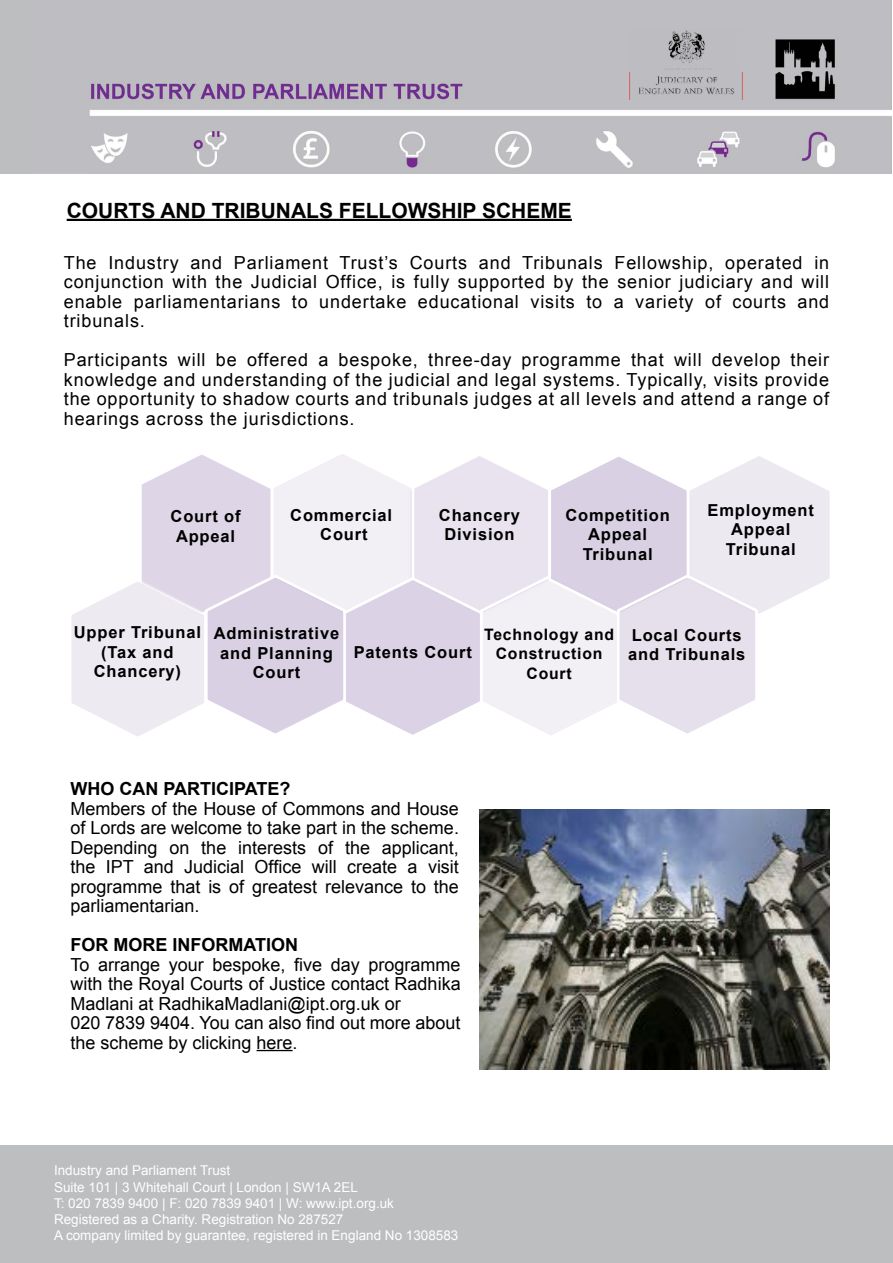
<style>
.page{position:relative;width:893px;height:1263px;background:#fff}
.page>*{position:absolute;margin:0;border:0;box-sizing:border-box;transform-origin:0 0}
.t1{font:700 21px "Arial";color:#000}
.t2{font:18px/19.5px "Arial";color:#000;text-align:justify}
.t3{font:700 18px "Arial";color:#000}
.t4{font:700 16.5px/19.5px "Arial";letter-spacing:.05em;color:#000;text-align:center}
.t5{font:700 15.75px/19.5px "Arial";letter-spacing:.05em;color:#000;text-align:center}
.t6{font:13.5px/16.2px "Arial";color:#fff}
</style>
<div class="page">
<div style="left:0;top:1146px;width:893px;height:117px;background:#bcbec0"></div>
<hr style="left:67px;top:219px;width:505px;height:2px;background:#000">
<svg style="left:71px;top:454px;width:759px;height:282px"></svg>
<img style="left:479px;top:809px;width:350px;height:260px">
<hr style="left:257px;top:1050px;width:36px;height:1px;background:#000">
<img style="left:30px;top:0;width:862px;height:173px">
<div style="left:0;top:0;width:30px;height:173px;background:#bdbec0"></div>
<img style="left:629px;top:29px;width:113px;height:70px">
<p class="t1" style="left:67px;top:196px;width:507px">COURTS AND TRIBUNALS FELLOWSHIP SCHEME</p>
<p class="t2" style="left:64px;top:253px;width:767px">The Industry and Parliament Trust’s Courts and Tribunals Fellowship, operated in conjunction with the Judicial Office, is fully supported by the senior judiciary and will enable parliamentarians to undertake educational visits to a variety of courts and tribunals.</p>
<p class="t2" style="left:64px;top:350px;width:767px">Participants will be offered a bespoke, three-day programme that will develop their knowledge and understanding of the judicial and legal systems. Typically, visits provide the opportunity to shadow courts and tribunals judges at all levels and attend a range of hearings across the jurisdictions.</p>
<p class="t4" style="left:171px;top:507px;width:71px">Court of<br>Appeal</p>
<p class="t4" style="left:708px;top:501px;width:108px">Employment<br>Appeal<br>Tribunal</p>
<p class="t4" style="left:565px;top:505px;width:106px">Competition<br>Appeal<br>Tribunal</p>
<p class="t4" style="left:290px;top:506px;width:103px">Commercial<br>Court</p>
<p class="t4" style="left:439px;top:506px;width:82px">Chancery<br>Division</p>
<p class="t4" style="left:74px;top:623px;width:129px">Upper Tribunal (Tax and<br>Chancery)</p>
<p class="t4" style="left:214px;top:624px;width:127px">Administrative and Planning<br>Court</p>
<p class="t5" style="left:484px;top:625px;width:131px">Technology and<br>Construction<br>Court</p>
<p class="t4" style="left:354px;top:643px;width:120px">Patents Court</p>
<p class="t4" style="left:628px;top:626px;width:119px;text-align:left">Local Courts and Tribunals</p>
<p class="t3" style="left:70px;top:777px;width:221px">WHO CAN PARTICIPATE?</p>
<p class="t2" style="left:70px;top:799px;width:390px">Members of the House of Commons and House of Lords are welcome to take part in the scheme.<br>Depending on the interests of the applicant, the IPT and Judicial Office will create a visit programme that is of greatest relevance to the parliamentarian.</p>
<p class="t3" style="left:70px;top:933px;width:229px">FOR MORE INFORMATION</p>
<p class="t2" style="left:70px;top:955px;width:392px;text-align:left">To arrange your bespoke, five day programme with the Royal Courts of Justice contact Radhika Madlani at RadhikaMadlani@ipt.org.uk or<br>020 7839 9404. You can also find out more about the scheme by clicking here.</p>
<p class="t6" style="left:54px;top:1162px;width:406px">Industry and Parliament Trust<br>Suite 101 | 3 Whitehall Court | London | SW1A 2EL<br>T: 020 7839 9400 | F: 020 7839 9401 | W: www.ipt.org.uk Registered as a Charity. Registration No 287527<br>A company limited by guarantee, registered in England No 1308583</p>
</div>
